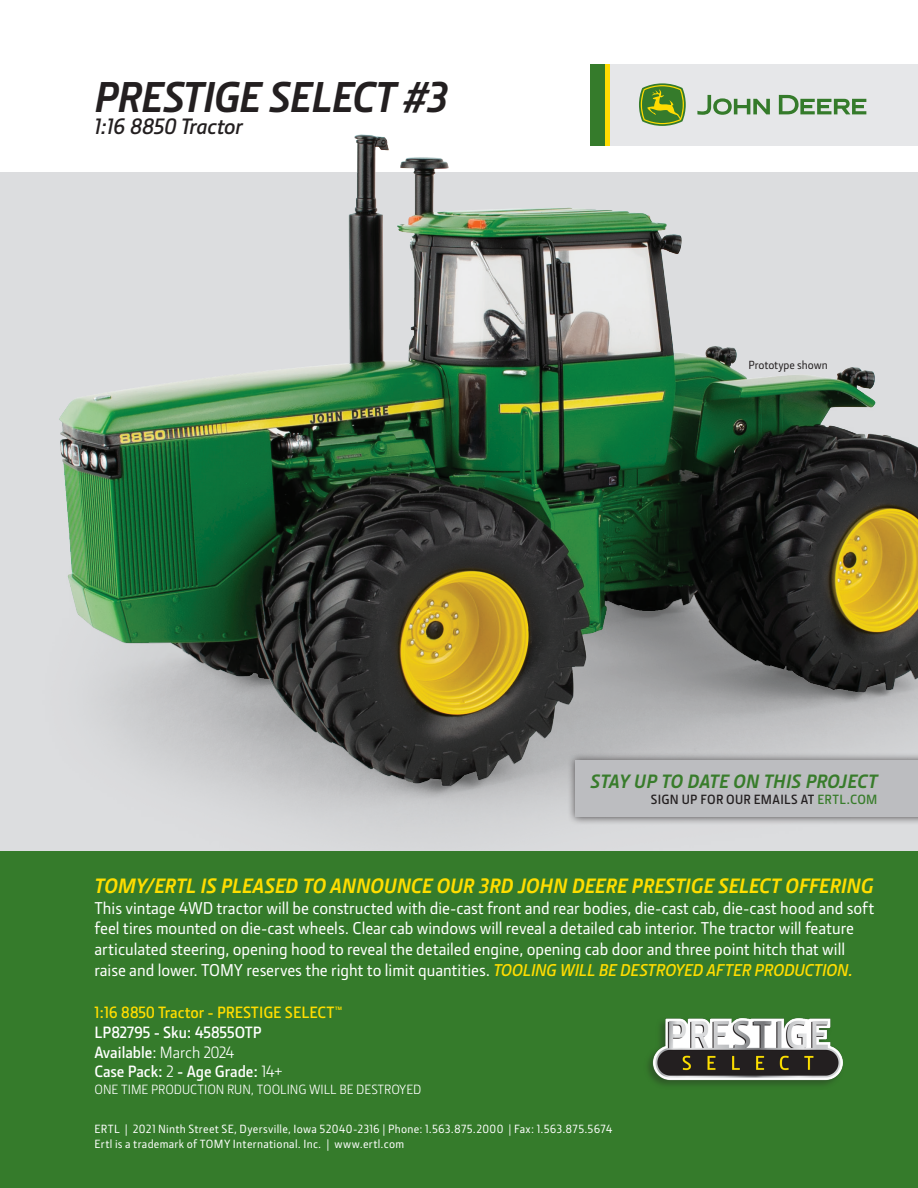
<style>
.page{position:relative;width:918px;height:1188px;background:#fff}
.page>*{position:absolute;margin:0;border:0;box-sizing:border-box;transform-origin:0 0}
.t1{font:italic 700 43.5px "JD Sans Pro";letter-spacing:-.015em;color:#231f20}
.t2{font:italic 600 22.5px "JD Sans Pro";letter-spacing:-.02em;color:#231f20}
.Body_Text_Medium_10p{font:italic 700 21px "JD Sans";letter-spacing:.01em;color:#fd0}
.Body_Text_Medium_10p-2{font:italic 700 19.5px "JD Sans Pro";letter-spacing:.005em;color:#387c2b}
.t3{font:500 17.25px/20.7px "JD Sans Pro";color:#fff}
.t4{font:600 16.5px "JD Sans Pro";color:#fff}
.t5{font:600 16.5px "JD Sans Pro";color:#fd0}
.t6{font:600 16.5px "JD Sans Pro";letter-spacing:-.02em;color:#fff}
.t7{font:13.5px "JD Sans Pro";color:#fff}
.Body_Text_Medium_10p-3{font:600 13.5px "JD Sans Pro";letter-spacing:.02em;color:#231f20}
.Literature_number_6p{font:500 12px "JD Sans Pro";letter-spacing:.025em;color:#fff}
.t8{font:500 11.85px "JD Sans Pro";letter-spacing:-.005em;color:#231f20}
.s1{color:#387c2b}
.s2{font-weight:600;font-style:italic;color:#ffdc01}
.s3{font-weight:500}
.s4{font-weight:400}
</style>
<div class="page">
<div style="left:0;top:850px;width:918px;height:338px;background:#357b2b"></div>
<div style="left:610px;top:64px;width:308px;height:81px;background:#e6e7e9"></div>
<svg style="left:707px;top:95px;width:159px;height:15px"></svg>
<svg style="left:639px;top:83px;width:47px;height:27px"></svg>
<div style="left:590px;top:64px;width:15px;height:81px;background:#357b2b"></div>
<div style="left:605px;top:64px;width:5px;height:81px;background:#ffdc01"></div>
<img style="left:0;top:110px;width:918px;height:740px">
<img style="left:648px;top:1018px;width:195px;height:67px">
<div style="left:567px;top:752px;width:351px;height:73px;background:#231f20;opacity:.75"></div>
<div style="left:576px;top:760px;width:342px;height:57px;background:#bcbdc0"></div>
<p class="t1" style="left:94px;top:69px;width:355px">PRESTIGE SELECT #3</p>
<p class="t2" style="left:94px;top:112px;width:150px">1:16 8850 Tractor</p>
<p class="t8" style="left:748px;top:357px;width:81px">Prototype shown</p>
<p class="Body_Text_Medium_10p-2" style="left:591px;top:768px;width:288px">STAY UP TO DATE ON THIS PROJECT</p>
<p class="Body_Text_Medium_10p-3" style="left:651px;top:791px;width:228px">SIGN UP FOR OUR EMAILS AT <span class="s1">ERTL.COM</span></p>
<p class="Body_Text_Medium_10p" style="left:94px;top:872px;width:781px">TOMY/ERTL IS PLEASED TO ANNOUNCE OUR 3RD JOHN DEERE PRESTIGE SELECT OFFERING</p>
<p class="t3" style="left:94px;top:897px;width:781px">This vintage 4WD tractor will be constructed with die-cast front and rear bodies, die-cast cab, die-cast hood and soft feel tires mounted on die-cast wheels. Clear cab windows will reveal a detailed cab interior. The tractor will feature articulated steering, opening hood to reveal the detailed engine, opening cab door and three point hitch that will raise and lower. TOMY reserves the right to limit quantities. <span class="s2">TOOLING WILL BE DESTROYED AFTER PRODUCTION.</span></p>
<p class="t5" style="left:94px;top:1001px;width:250px">1:16 8850 Tractor - PRESTIGE SELECT™</p>
<p class="t6" style="left:94px;top:1021px;width:169px">LP82795 - Sku: 45855OTP</p>
<p class="t4" style="left:94px;top:1041px;width:141px">Available<span class="s3">:</span> <span class="s4">March 2024</span></p>
<p class="t4" style="left:94px;top:1061px;width:190px">Case Pack: <span class="s4">2</span> - Age Grade: <span class="s4">14+</span></p>
<p class="t7" style="left:94px;top:1080px;width:329px">ONE TIME PRODUCTION RUN, TOOLING WILL BE DESTROYED</p>
<p class="Literature_number_6p" style="left:94px;top:1120px;width:519px">ERTL | 2021 Ninth Street SE, Dyersville, Iowa 52040-2316 | Phone: 1.563.875.2000 | Fax: 1.563.875.5674</p>
<p class="Literature_number_6p" style="left:94px;top:1135px;width:311px">Ertl is a trademark of TOMY International. Inc. | www.ertl.com</p>
</div>
